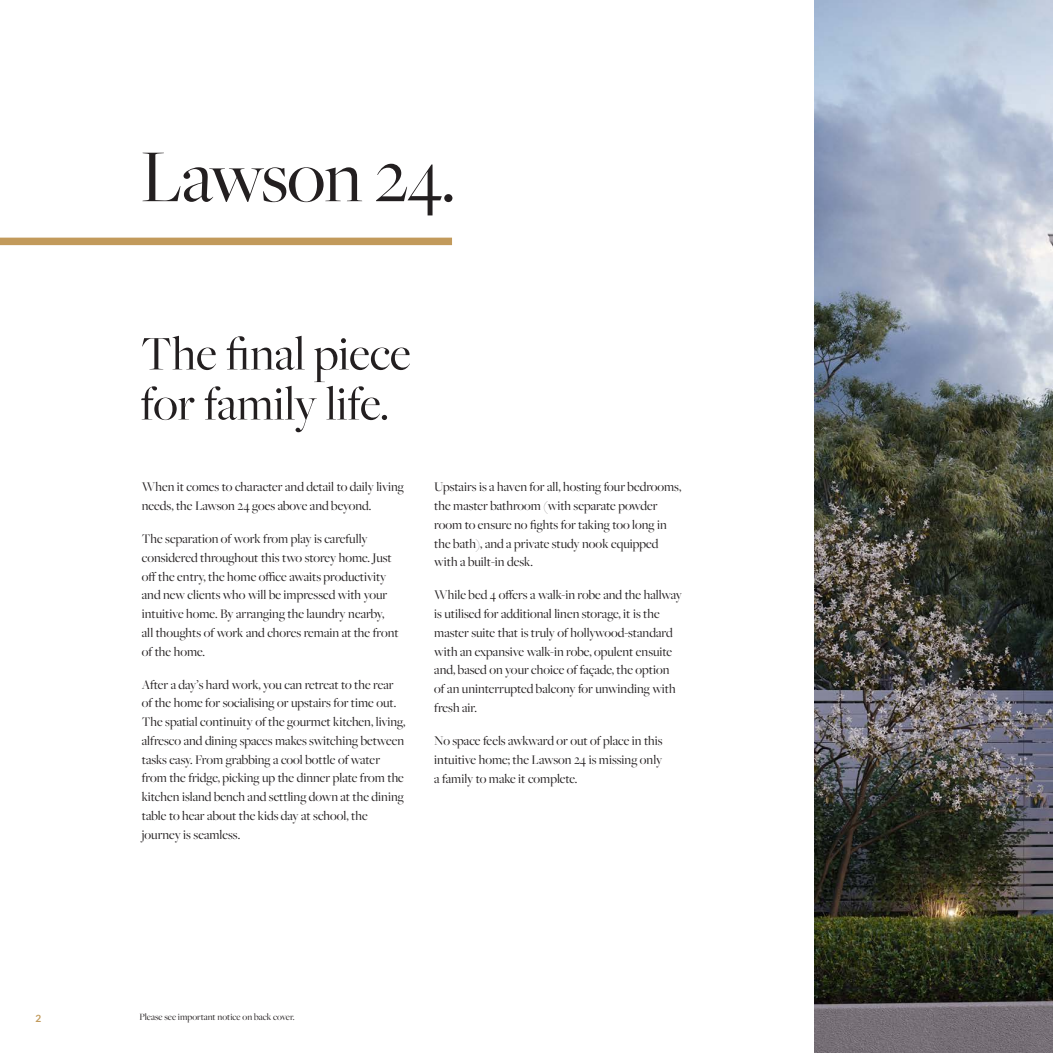
<style>
.page{position:relative;width:1053px;height:1053px;background:#fff}
.page>*{position:absolute;margin:0;border:0;box-sizing:border-box;transform-origin:0 0}
.HOUSE_NAME{font:77.5px "Freight Big Pro";letter-spacing:-.01em;color:#231f20}
.HOUSE_NAME-2{font:50px/50px "Freight Big Pro";color:#231f20}
.Body_Copy{font:13.75px/18.8px "Freight Big Pro";color:#231f20}
.t1{font:10px "Freight Big Pro";color:#231f20}
.t2{font:700 10px "Lato";color:#c29a5b}
</style>
<div class="page">
<img style="left:814px;top:0;width:238px;height:1052px">
<div style="left:0;top:237px;width:452px;height:8px;background:#c29a5b"></div>
<p class="HOUSE_NAME" style="left:140px;top:126px;width:316px">Lawson 24.</p>
<p class="HOUSE_NAME-2" style="left:140px;top:327px;width:272px">The final piece for family life.</p>
<p class="Body_Copy" style="left:142px;top:477px;width:264px">When it comes to character and detail to daily living needs, the Lawson 24 goes above and beyond.</p>
<p class="Body_Copy" style="left:142px;top:529px;width:258px">The separation of work from play is carefully considered throughout this two storey home. Just off the entry, the home office awaits productivity and new clients who will be impressed with your intuitive home. By arranging the laundry nearby, all thoughts of work and chores remain at the front of the home.</p>
<p class="Body_Copy" style="left:142px;top:674px;width:265px">After a day’s hard work, you can retreat to the rear of the home for socialising or upstairs for time out.<br>The spatial continuity of the gourmet kitchen, living, alfresco and dining spaces makes switching between tasks easy. From grabbing a cool bottle of water from the fridge, picking up the dinner plate from the kitchen island bench and settling down at the dining table to hear about the kids day at school, the journey is seamless.</p>
<p class="Body_Copy" style="left:434px;top:477px;width:248px">Upstairs is a haven for all, hosting four bedrooms, the master bathroom (with separate powder room to ensure no fights for taking too long in the bath), and a private study nook equipped with a built-in desk.</p>
<p class="Body_Copy" style="left:434px;top:585px;width:249px">While bed 4 offers a walk-in robe and the hallway is utilised for additional linen storage, it is the master suite that is truly of hollywood-standard with an expansive walk-in robe, opulent ensuite and, based on your choice of façade, the option of an uninterrupted balcony for unwinding with fresh air.</p>
<p class="Body_Copy" style="left:434px;top:730px;width:230px;text-align:justify">No space feels awkward or out of place in this intuitive home; the Lawson 24 is missing only a family to make it complete.</p>
<p class="t2" style="left:35px;top:1012px;width:7px">2</p>
<p class="t1" style="left:139px;top:1010px;width:157px">Please see important notice on back cover.</p>
</div>
